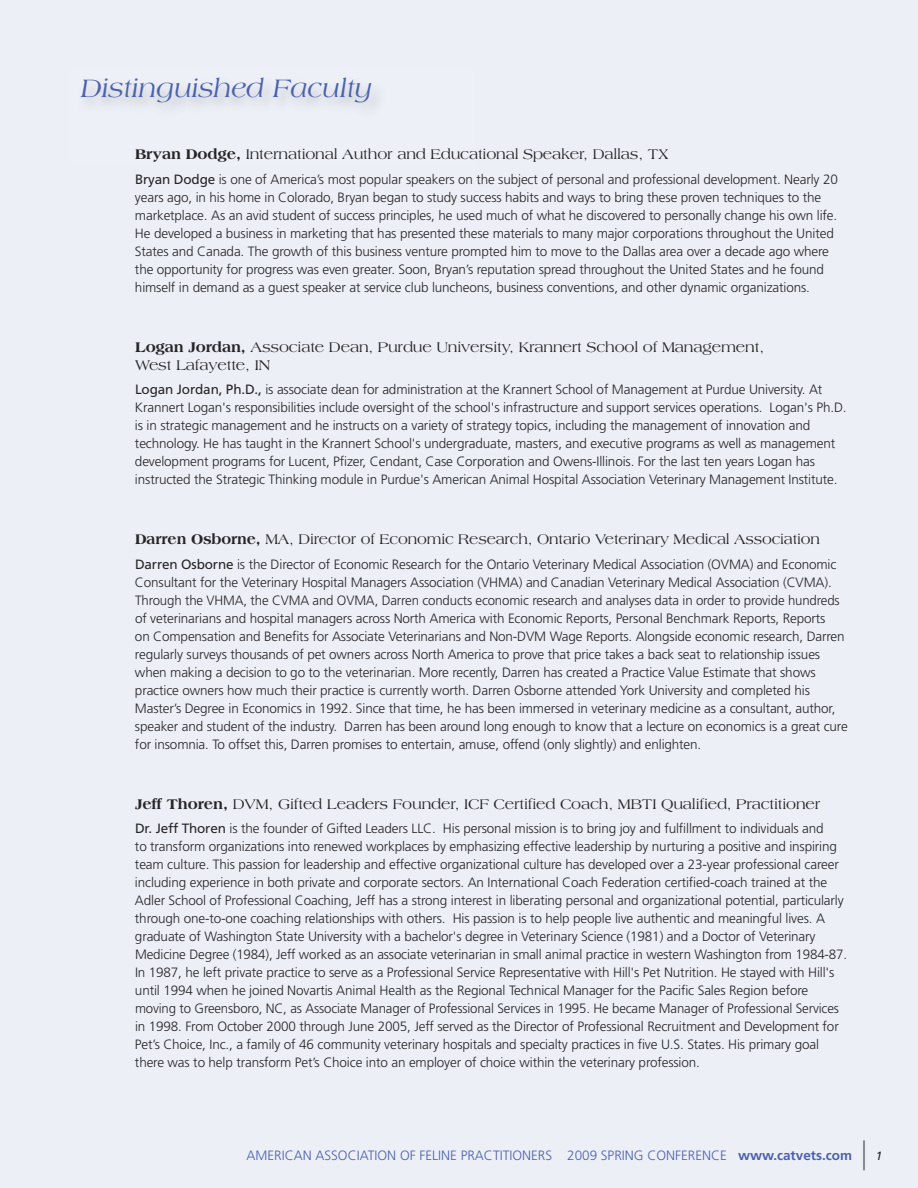
<style>
.page{position:relative;width:918px;height:1188px;background:#edeff7}
.page>*{position:absolute;margin:0;border:0;box-sizing:border-box;transform-origin:0 0}
.t1{font:italic 27px "Americana";color:#4a61ac}
.t2{font:15px/18px "Americana";letter-spacing:-.01em;color:#272627}
.t3{font:300 13.5px/18px "Frutiger";letter-spacing:-.01em;color:#272627}
.t4{font:300 13.5px "Frutiger";color:#4a61ac}
.t5{font:italic 12px "Frutiger";color:#272627}
.s1{font-weight:800}
.s2{font-weight:400}
.s3{font-weight:700}
</style>
<div class="page">
<hr style="left:864px;top:1140px;width:1px;height:30px;background:#272627">
<h1 class="t1" style="left:81px;top:77px;width:293px">Distinguished Faculty</h1>
<p class="t2" style="left:135px;top:146px;width:535px"><span class="s1">Bryan Dodge,</span> International Author and Educational Speaker, Dallas, TX</p>
<p class="t3" style="left:135px;top:171px;width:704px"><span class="s2">Bryan Dodge</span> is one of America’s most popular speakers on the subject of personal and professional development. Nearly 20 years ago, in his home in Colorado, Bryan began to study success habits and ways to bring these proven techniques to the marketplace. As an avid student of success principles, he used much of what he discovered to personally change his own life.<br>He developed a business in marketing that has presented these materials to many major corporations throughout the United States and Canada. The growth of this business venture prompted him to move to the Dallas area over a decade ago where the opportunity for progress was even greater. Soon, Bryan’s reputation spread throughout the United States and he found himself in demand as a guest speaker at service club luncheons, business conventions, and other dynamic organizations.</p>
<p class="t2" style="left:135px;top:339px;width:631px"><span class="s1">Logan Jordan,</span> Associate Dean, Purdue University, Krannert School of Management,<br>West Lafayette, IN</p>
<p class="t3" style="left:135px;top:382px;width:713px"><span class="s2">Logan Jordan, Ph.D.,</span> is associate dean for administration at the Krannert School of Management at Purdue University. At Krannert Logan's responsibilities include oversight of the school's infrastructure and support services operations. Logan's Ph.D. is in strategic management and he instructs on a variety of strategy topics, including the management of innovation and technology. He has taught in the Krannert School's undergraduate, masters, and executive programs as well as management development programs for Lucent, Pfizer, Cendant, Case Corporation and Owens-Illinois. For the last ten years Logan has instructed the Strategic Thinking module in Purdue's American Animal Hospital Association Veterinary Management Institute.</p>
<p class="t2" style="left:135px;top:531px;width:687px"><span class="s1">Darren Osborne,</span> MA, Director of Economic Research, Ontario Veterinary Medical Association</p>
<p class="t3" style="left:135px;top:556px;width:714px"><span class="s2">Darren Osborne</span> is the Director of Economic Research for the Ontario Veterinary Medical Association (OVMA) and Economic Consultant for the Veterinary Hospital Managers Association (VHMA) and Canadian Veterinary Medical Association (CVMA).<br>Through the VHMA, the CVMA and OVMA, Darren conducts economic research and analyses data in order to provide hundreds of veterinarians and hospital managers across North America with Economic Reports, Personal Benchmark Reports, Reports<br>on Compensation and Benefits for Associate Veterinarians and Non-DVM Wage Reports. Alongside economic research, Darren regularly surveys thousands of pet owners across North America to prove that price takes a back seat to relationship issues when making a decision to go to the veterinarian. More recently, Darren has created a Practice Value Estimate that shows practice owners how much their practice is currently worth. Darren Osborne attended York University and completed his Master’s Degree in Economics in 1992. Since that time, he has been immersed in veterinary medicine as a consultant, author, speaker and student of the industry. Darren has been around long enough to know that a lecture on economics is a great cure for insomnia. To offset this, Darren promises to entertain, amuse, offend (only slightly) and enlighten.</p>
<p class="t2" style="left:135px;top:796px;width:687px"><span class="s1">Jeff Thoren,</span> DVM, Gifted Leaders Founder, ICF Certified Coach, MBTI Qualified, Practitioner</p>
<p class="t3" style="left:135px;top:821px;width:714px"><span class="s2">Dr. Jeff Thoren</span> is the founder of Gifted Leaders LLC. His personal mission is to bring joy and fulfillment to individuals and<br>to transform organizations into renewed workplaces by emphasizing effective leadership by nurturing a positive and inspiring team culture. This passion for leadership and effective organizational culture has developed over a 23-year professional career including experience in both private and corporate sectors. An International Coach Federation certified-coach trained at the Adler School of Professional Coaching, Jeff has a strong interest in liberating personal and organizational potential, particularly through one-to-one coaching relationships with others. His passion is to help people live authentic and meaningful lives. A graduate of Washington State University with a bachelor's degree in Veterinary Science (1981) and a Doctor of Veterinary Medicine Degree (1984), Jeff worked as an associate veterinarian in small animal practice in western Washington from 1984-87.<br>In 1987, he left private practice to serve as a Professional Service Representative with Hill's Pet Nutrition. He stayed with Hill's until 1994 when he joined Novartis Animal Health as the Regional Technical Manager for the Pacific Sales Region before moving to Greensboro, NC, as Associate Manager of Professional Services in 1995. He became Manager of Professional Services in 1998. From October 2000 through June 2005, Jeff served as the Director of Professional Recruitment and Development for Pet’s Choice, Inc., a family of 46 community veterinary hospitals and specialty practices in five U.S. States. His primary goal there was to help transform Pet’s Choice into an employer of choice within the veterinary profession.</p>
<p class="t4" style="left:246px;top:1150px;width:607px">AMERICAN ASSOCIATION OF FELINE PRACTITIONERS 2009 SPRING CONFERENCE <span class="s3">www.catvets.com</span></p>
<p class="t5" style="left:876px;top:1151px;width:8px">1</p>
</div>
